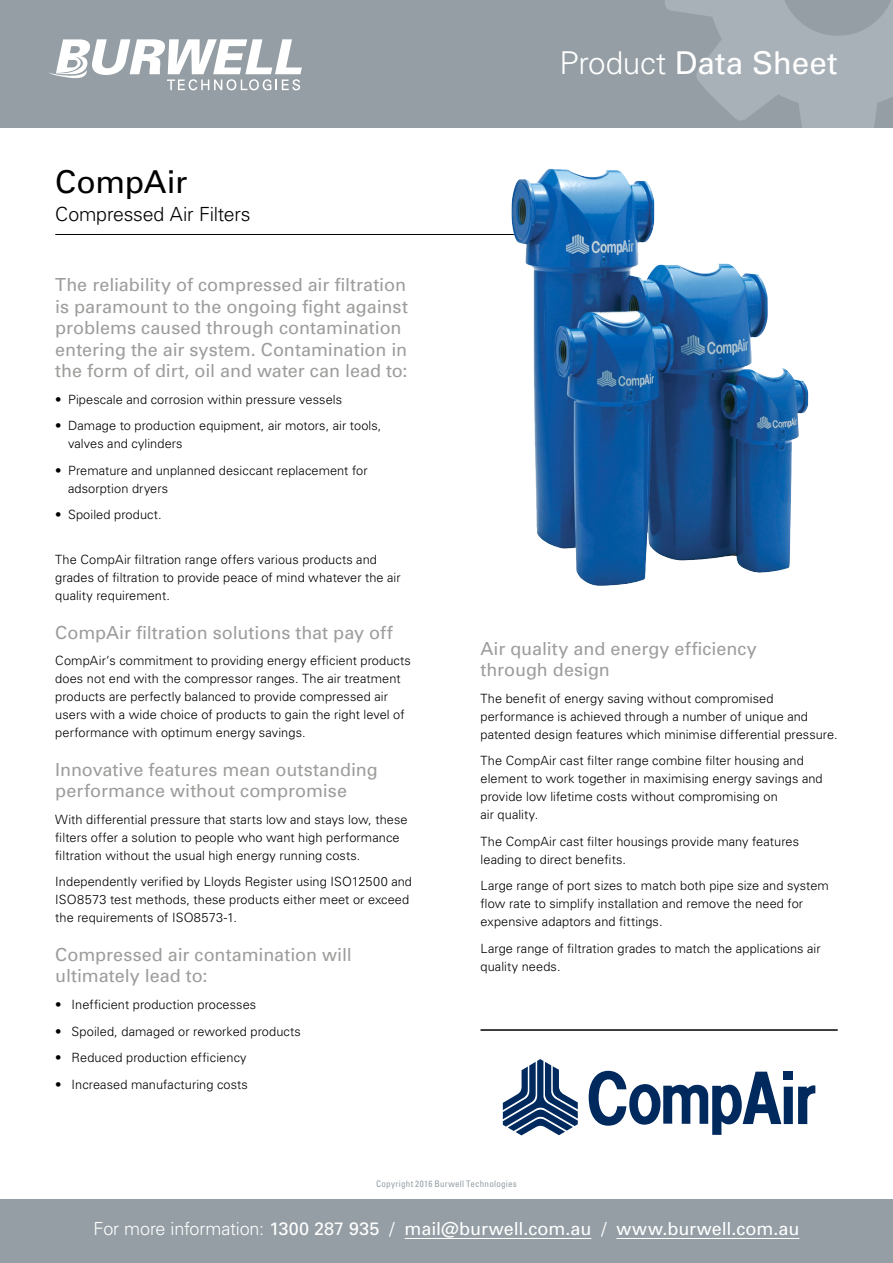
<style>
.page{position:relative;width:893px;height:1263px;background:#fff}
.page>*{position:absolute;margin:0;border:0;box-sizing:border-box;transform-origin:0 0}
.t1{font:31.5px "Univers";letter-spacing:.005em;color:#fff}
.t2{font:31.5px "Univers";letter-spacing:-.005em;color:#000}
.t3{font:300 19.5px "Univers";letter-spacing:-.01em;color:#000}
.t4{font:18px/21.6px "Univers";letter-spacing:-.005em;color:#9d9d9c}
.t5{font:18px "Univers";color:#fff}
.t6{font:300 12.75px/18px "Univers";letter-spacing:.005em;color:#000}
.t7{font:condensed 9px "Univers";letter-spacing:.03em;color:#949ea4}
.s1{font-weight:300}
</style>
<div class="page">
<div style="left:0;top:0;width:893px;height:128px;background:#949ea4"></div>
<svg style="left:665px;top:0;width:228px;height:128px"></svg>
<div style="left:0;top:1199px;width:893px;height:64px;background:#949ea4"></div>
<svg style="left:49px;top:39px;width:253px;height:51px"></svg>
<hr style="left:405px;top:1238px;width:186px;height:1px;background:#fff">
<hr style="left:616px;top:1238px;width:183px;height:1px;background:#fff">
<hr style="left:55px;top:234px;width:486px;height:1px;background:#000">
<img style="left:511px;top:168px;width:298px;height:418px">
<hr style="left:480px;top:1029px;width:358px;height:2px;background:#000">
<div style="left:783px;top:1071px;width:10px;height:8px;background:#00295e"></div>
<svg style="left:798px;top:1085px;width:17px;height:39px"></svg>
<div style="left:784px;top:1087px;width:9px;height:37px;background:#00295e"></div>
<svg style="left:588px;top:1071px;width:193px;height:64px"></svg>
<svg style="left:503px;top:1059px;width:75px;height:76px"></svg>
<h1 class="t2" style="left:55px;top:162px;width:133px">CompAir</h1>
<h2 class="t3" style="left:55px;top:203px;width:197px">Compressed Air Filters</h2>
<h3 class="t4" style="left:55px;top:273px;width:354px">The reliability of compressed air filtration is paramount to the ongoing fight against problems caused through contamination entering the air system. Contamination in the form of dirt, oil and water can lead to:</h3>
<p class="t6" style="left:55px;top:390px;width:288px">• Pipescale and corrosion within pressure vessels</p>
<p class="t6" style="left:68px;top:416px;width:315px;text-indent:-13px">• Damage to production equipment, air motors, air tools, valves and cylinders</p>
<p class="t6" style="left:68px;top:461px;width:301px;text-indent:-13px">• Premature and unplanned desiccant replacement for adsorption dryers</p>
<p class="t6" style="left:55px;top:505px;width:108px">• Spoiled product.</p>
<p class="t6" style="left:55px;top:550px;width:347px">The CompAir filtration range offers various products and grades of filtration to provide peace of mind whatever the air quality requirement.</p>
<h3 class="t4" style="left:55px;top:621px;width:339px">CompAir filtration solutions that pay off</h3>
<p class="t6" style="left:55px;top:651px;width:357px">CompAir‘s commitment to providing energy efficient products does not end with the compressor ranges. The air treatment products are perfectly balanced to provide compressed air users with a wide choice of products to gain the right level of performance with optimum energy savings.</p>
<h3 class="t4" style="left:55px;top:758px;width:324px">Innovative features mean outstanding performance without compromise</h3>
<p class="t6" style="left:55px;top:810px;width:354px">With differential pressure that starts low and stays low, these filters offer a solution to people who want high performance filtration without the usual high energy running costs.</p>
<p class="t6" style="left:55px;top:872px;width:358px">Independently verified by Lloyds Register using ISO12500 and<br>ISO8573 test methods, these products either meet or exceed the requirements of ISO8573-1.</p>
<h3 class="t4" style="left:55px;top:943px;width:298px">Compressed air contamination will ultimately lead to:</h3>
<p class="t6" style="left:55px;top:995px;width:202px">• Inefficient production processes</p>
<p class="t6" style="left:55px;top:1021px;width:247px">• Spoiled, damaged or reworked products</p>
<p class="t6" style="left:55px;top:1048px;width:193px">• Reduced production efficiency</p>
<p class="t6" style="left:55px;top:1075px;width:194px">• Increased manufacturing costs</p>
<h1 class="t1" style="left:559px;top:43px;width:280px"><span class="s1">Product</span> Data Sheet</h1>
<h3 class="t4" style="left:480px;top:637px;width:278px">Air quality and energy efficiency through design</h3>
<p class="t6" style="left:480px;top:689px;width:359px">The benefit of energy saving without compromised performance is achieved through a number of unique and patented design features which minimise differential pressure.</p>
<p class="t6" style="left:480px;top:751px;width:344px">The CompAir cast filter range combine filter housing and element to work together in maximising energy savings and provide low lifetime costs without compromising on<br>air quality.</p>
<p class="t6" style="left:480px;top:832px;width:320px">The CompAir cast filter housings provide many features leading to direct benefits.</p>
<p class="t6" style="left:480px;top:876px;width:350px">Large range of port sizes to match both pipe size and system flow rate to simplify installation and remove the need for expensive adaptors and fittings.</p>
<p class="t6" style="left:480px;top:939px;width:342px">Large range of filtration grades to match the applications air quality needs.</p>
<p class="t7" style="left:376px;top:1177px;width:142px">Copyright 2016 Burwell Technologies</p>
<h3 class="t5" style="left:93px;top:1218px;width:707px"><span class="s1">For more information:</span> 1300 287 935 / mail@burwell.com.au / www.burwell.com.au</h3>
</div>
